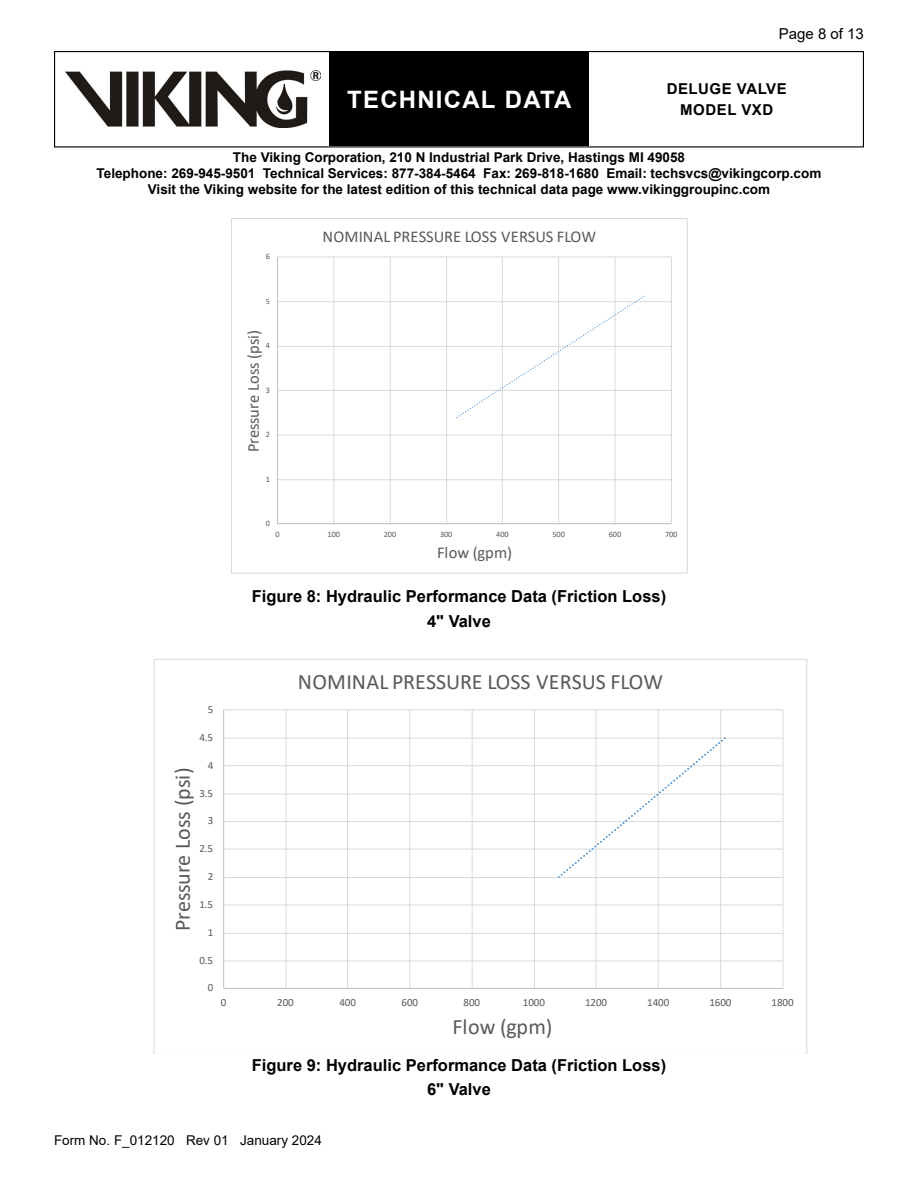
<style>
.page{position:relative;width:918px;height:1188px;background:#fff}
.page>*{position:absolute;margin:0;border:0;box-sizing:border-box;transform-origin:0 0}
.t1{font:700 24px "Arial";letter-spacing:.05em;color:#fff}
.t2{font:22.05px "Calibri";color:#595959}
.t3{font:700 16.5px/24.8px "Arial";color:#000;text-align:center}
.t4{font:16.5px "Calibri";color:#595959}
.t5{font:700 15px/21.3px "Arial";letter-spacing:.035em;color:#000;text-align:center}
.t6{font:15px "Arial";color:#000}
.t7{font:700 13.5px/16.2px "Arial";color:#000;text-align:center}
.t8{font:13.5px "Arial";color:#000}
.t9{font:10.95px "Calibri";letter-spacing:-.005em;color:#595959}
.t10{font:8.25px "Calibri";letter-spacing:-.005em;color:#595959}
</style>
<div class="page">
<div style="left:54px;top:51px;width:810px;height:96px;border:1px solid #000"></div>
<div style="left:329px;top:52px;width:260px;height:94px;background:#000"></div>
<img style="left:65px;top:70px;width:256px;height:57px">
<hr style="left:277px;top:479px;width:394px;height:1px;background:#d9d9d9">
<hr style="left:277px;top:435px;width:394px;height:1px;background:#d9d9d9">
<hr style="left:277px;top:390px;width:394px;height:1px;background:#d9d9d9">
<hr style="left:277px;top:346px;width:394px;height:1px;background:#d9d9d9">
<hr style="left:277px;top:301px;width:394px;height:1px;background:#d9d9d9">
<hr style="left:277px;top:257px;width:394px;height:1px;background:#d9d9d9">
<hr style="left:334px;top:257px;width:1px;height:267px;background:#d9d9d9">
<hr style="left:390px;top:257px;width:1px;height:267px;background:#d9d9d9">
<hr style="left:446px;top:257px;width:1px;height:267px;background:#d9d9d9">
<hr style="left:502px;top:257px;width:1px;height:267px;background:#d9d9d9">
<hr style="left:558px;top:257px;width:1px;height:267px;background:#d9d9d9">
<hr style="left:615px;top:257px;width:1px;height:267px;background:#d9d9d9">
<hr style="left:671px;top:257px;width:1px;height:267px;background:#d9d9d9">
<hr style="left:277px;top:257px;width:1px;height:267px;background:#bfbfbf">
<hr style="left:277px;top:523px;width:394px;height:1px;background:#bfbfbf">
<svg style="left:456px;top:293px;width:189px;height:126px"></svg>
<svg style="left:154px;top:659px;width:653px;height:395px"></svg>
<p class="t6" style="left:779px;top:23px;width:87px">Page 8 of 13</p>
<h1 class="t1" style="left:347px;top:83px;width:226px">TECHNICAL DATA</h1>
<p class="t5" style="left:667px;top:78px;width:122px">DELUGE VALVE<br>MODEL VXD</p>
<p class="t7" style="left:97px;top:149px;width:726px">The Viking Corporation, 210 N Industrial Park Drive, Hastings MI 49058<br>Telephone: 269-945-9501 Technical Services: 877-384-5464 Fax: 269-818-1680 Email: techsvcs@vikingcorp.com<br>Visit the Viking website for the latest edition of this technical data page www.vikinggroupinc.com</p>
<p class="t10" style="left:266px;top:251px;width:6px">6</p>
<p class="t10" style="left:266px;top:295px;width:6px">5</p>
<p class="t4" style="left:242px;top:452px;width:124px;rotate:-90deg">Pressure Loss (psi)</p>
<p class="t10" style="left:266px;top:340px;width:6px">4</p>
<p class="t10" style="left:266px;top:384px;width:6px">3</p>
<p class="t10" style="left:266px;top:429px;width:6px">2</p>
<p class="t10" style="left:266px;top:473px;width:6px">1</p>
<p class="t10" style="left:266px;top:518px;width:6px">0</p>
<p class="t4" style="left:322px;top:225px;width:275px">NOMINAL PRESSURE LOSS VERSUS FLOW</p>
<p class="t10" style="left:275px;top:528px;width:6px">0</p>
<p class="t10" style="left:328px;top:528px;width:14px">100</p>
<p class="t10" style="left:384px;top:528px;width:14px">200</p>
<p class="t10" style="left:440px;top:528px;width:14px">300</p>
<p class="t10" style="left:496px;top:528px;width:14px">400</p>
<p class="t10" style="left:553px;top:528px;width:14px">500</p>
<p class="t10" style="left:609px;top:528px;width:14px">600</p>
<p class="t10" style="left:665px;top:528px;width:14px">700</p>
<p class="t4" style="left:437px;top:541px;width:77px">Flow (gpm)</p>
<p class="t3" style="left:252px;top:584px;width:416px">Figure 8: Hydraulic Performance Data (Friction Loss)<br>4" Valve</p>
<p class="t9" style="left:208px;top:702px;width:7px">5</p>
<p class="t9" style="left:199px;top:730px;width:15px">4.5</p>
<p class="t9" style="left:208px;top:757px;width:7px">4</p>
<h2 class="t2" style="left:167px;top:931px;width:165px;rotate:-90deg">Pressure Loss (psi)</h2>
<p class="t9" style="left:199px;top:785px;width:15px">3.5</p>
<p class="t9" style="left:208px;top:813px;width:7px">3</p>
<p class="t9" style="left:199px;top:841px;width:15px">2.5</p>
<p class="t9" style="left:208px;top:869px;width:7px">2</p>
<p class="t9" style="left:199px;top:897px;width:15px">1.5</p>
<p class="t9" style="left:208px;top:924px;width:7px">1</p>
<h2 class="t2" style="left:298px;top:667px;width:367px">NOMINAL PRESSURE LOSS VERSUS FLOW</h2>
<p class="t9" style="left:199px;top:952px;width:15px">0.5</p>
<p class="t9" style="left:208px;top:980px;width:7px">0</p>
<p class="t9" style="left:221px;top:994px;width:7px">0</p>
<p class="t9" style="left:277px;top:994px;width:18px">200</p>
<p class="t9" style="left:339px;top:994px;width:18px">400</p>
<p class="t9" style="left:402px;top:994px;width:18px">600</p>
<p class="t9" style="left:464px;top:994px;width:18px">800</p>
<p class="t9" style="left:523px;top:994px;width:24px">1000</p>
<p class="t9" style="left:585px;top:994px;width:24px">1200</p>
<p class="t9" style="left:647px;top:994px;width:24px">1400</p>
<p class="t9" style="left:709px;top:994px;width:24px">1600</p>
<p class="t9" style="left:772px;top:994px;width:24px">1800</p>
<h2 class="t2" style="left:452px;top:1011px;width:102px">Flow (gpm)</h2>
<p class="t3" style="left:252px;top:1053px;width:416px">Figure 9: Hydraulic Performance Data (Friction Loss)<br>6" Valve</p>
<p class="t8" style="left:54px;top:1131px;width:269px">Form No. F_012120 Rev 01 January 2024</p>
</div>
